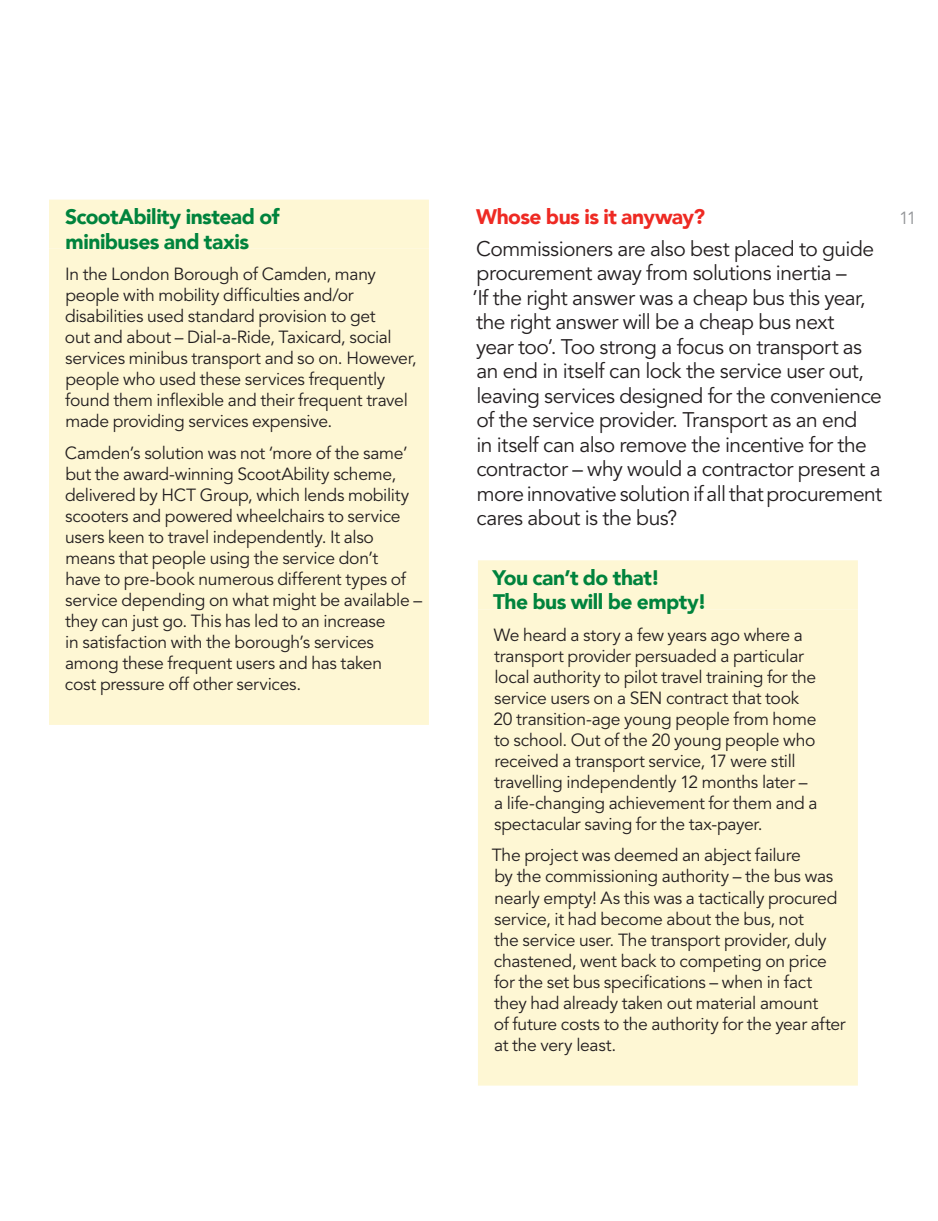
<style>
.page{position:relative;width:938px;height:1221px;background:#fff}
.page>*{position:absolute;margin:0;border:0;box-sizing:border-box;transform-origin:0 0}
.t1{font:21px/24.5px "Avenir LT Std";letter-spacing:-.025em;color:#231f20}
.t2{font:900 21px/24.5px "Avenir LT Com";letter-spacing:-.025em;color:#00833d}
.t3{font:900 21px "Avenir LT Com";letter-spacing:-.025em;color:#ee2a23}
.t4{font:17.5px/21px "Avenir LT Std";letter-spacing:-.015em;color:#231f20}
.t5{font:17.5px "Avenir LT Std";color:#939598}
</style>
<div class="page">
<div style="left:478px;top:560px;width:380px;height:49px;background:#fef7d4"></div>
<div style="left:478px;top:609px;width:380px;height:476px;background:#fef7d4"></div>
<div style="left:49px;top:199px;width:380px;height:49px;background:#fef7d4"></div>
<div style="left:49px;top:248px;width:380px;height:476px;background:#fef7d4"></div>
<p class="t2" style="left:65px;top:204px;width:216px">ScootAbility instead of minibuses and taxis</p>
<p class="t4" style="left:65px;top:264px;width:353px">In the London Borough of Camden, many people with mobility difficulties and/or disabilities used standard provision to get<br>out and about – Dial-a-Ride, Taxicard, social services minibus transport and so on. However, people who used these services frequently found them inflexible and their frequent travel made providing services expensive.</p>
<p class="t4" style="left:65px;top:442px;width:359px">Camden’s solution was not ‘more of the same’ but the award-winning ScootAbility scheme, delivered by HCT Group, which lends mobility scooters and powered wheelchairs to service users keen to travel independently. It also means that people using the service don’t<br>have to pre-book numerous different types of service depending on what might be available – they can just go. This has led to an increase<br>in satisfaction with the borough’s services among these frequent users and has taken<br>cost pressure off other services.</p>
<p class="t3" style="left:476px;top:204px;width:230px">Whose bus is it anyway?</p>
<p class="t5" style="left:899px;top:208px;width:19px">11</p>
<p class="t1" style="left:472px;top:237px;width:411px">Commissioners are also best placed to guide procurement away from solutions inertia –<br>’If the right answer was a cheap bus this year, the right answer will be a cheap bus next<br>year too’. Too strong a focus on transport as an end in itself can lock the service user out, leaving services designed for the convenience of the service provider. Transport as an end<br>in itself can also remove the incentive for the contractor – why would a contractor present a more innovative solution if all that procurement cares about is the bus?</p>
<p class="t2" style="left:492px;top:565px;width:216px">You can’t do that!<br>The bus will be empty!</p>
<p class="t4" style="left:493px;top:624px;width:325px">We heard a story a few years ago where a transport provider persuaded a particular local authority to pilot travel training for the service users on a SEN contract that took 20 transition-age young people from home to school. Out of the 20 young people who received a transport service, 17 were still travelling independently 12 months later – a life-changing achievement for them and a spectacular saving for the tax-payer.</p>
<p class="t4" style="left:492px;top:845px;width:355px">The project was deemed an abject failure<br>by the commissioning authority – the bus was nearly empty! As this was a tactically procured service, it had become about the bus, not<br>the service user. The transport provider, duly chastened, went back to competing on price for the set bus specifications – when in fact they had already taken out material amount<br>of future costs to the authority for the year after at the very least.</p>
</div>
